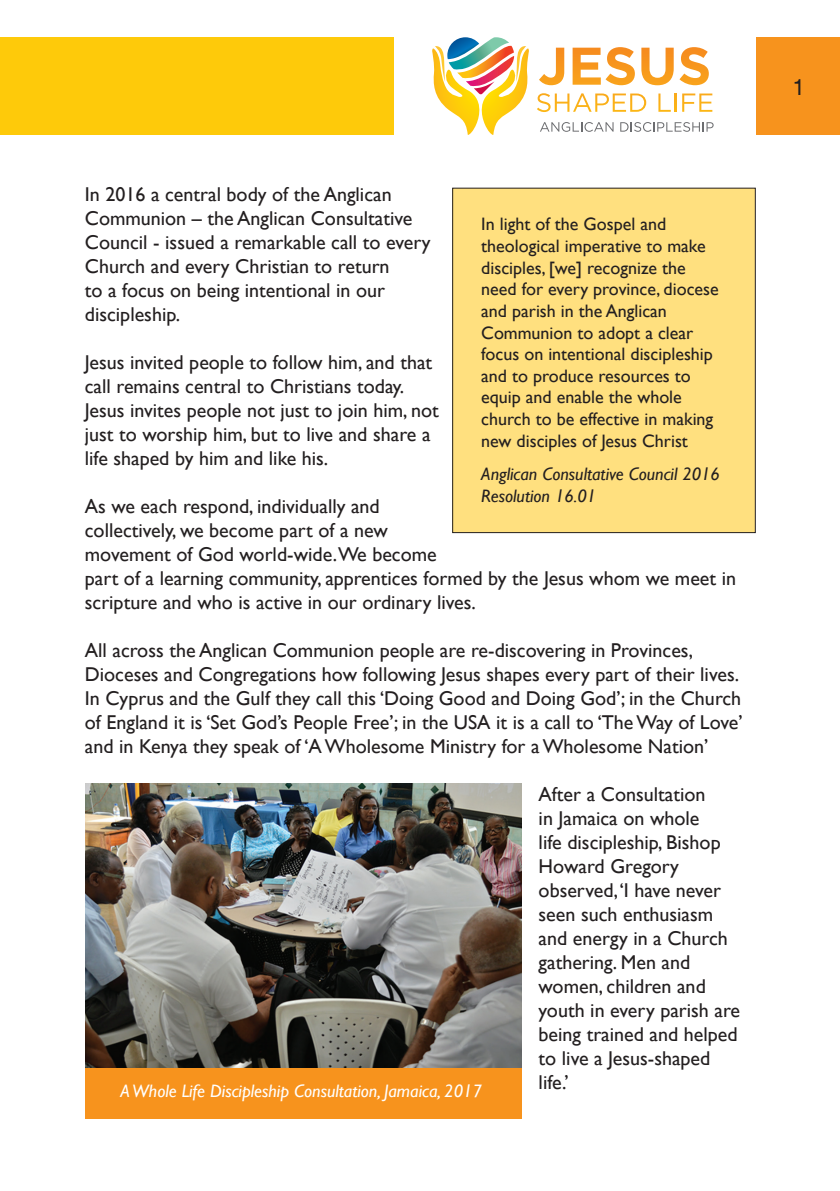
<style>
.page{position:relative;width:840px;height:1191px;background:#fff}
.page>*{position:absolute;margin:0;border:0;box-sizing:border-box;transform-origin:0 0}
.t1{font:22px "Helv";color:#231f20}
.t2{font:20px/24px "Gill Sans";color:#231f20}
.t3{font:18px/21.6px "Gill Sans";color:#231f20}
.t4{font:italic 18px "Gill Sans";color:#fff}
.t5{font:italic 18px/21.6px "Gill Sans";color:#231f20}
</style>
<div class="page">
<svg style="left:539px;top:48px;width:25px;height:37px"></svg>
<svg style="left:572px;top:47px;width:62px;height:38px"></svg>
<svg style="left:641px;top:48px;width:32px;height:37px"></svg>
<svg style="left:679px;top:47px;width:29px;height:38px"></svg>
<svg style="left:537px;top:93px;width:109px;height:19px"></svg>
<svg style="left:658px;top:93px;width:54px;height:19px"></svg>
<svg style="left:540px;top:122px;width:73px;height:10px"></svg>
<svg style="left:620px;top:122px;width:93px;height:10px"></svg>
<svg style="left:432px;top:37px;width:96px;height:98px"></svg>
<div style="left:755px;top:37px;width:84px;height:98px;background:#f7931d"></div>
<div style="left:0;top:37px;width:393px;height:98px;background:#feca0a"></div>
<div style="left:452px;top:188px;width:302px;height:344px;background:#ffe07f"></div>
<div style="left:452px;top:188px;width:303px;height:345px;border:1px solid #231f20"></div>
<div style="left:85px;top:784px;width:436px;height:334px;background:#f7931d"></div>
<img style="left:85px;top:783px;width:435px;height:284px">
<p class="t2" style="left:85px;top:183px;width:347px">In 2016 a central body of the Anglican Communion – the Anglican Consultative Council - issued a remarkable call to every Church and every Christian to return<br>to a focus on being intentional in our discipleship.</p>
<p class="t2" style="left:85px;top:351px;width:355px">Jesus invited people to follow him, and that call remains central to Christians today.<br>Jesus invites people not just to join him, not just to worship him, but to live and share a life shaped by him and like his.</p>
<p class="t2" style="left:85px;top:495px;width:652px">As we each respond, individually and<br>collectively, we become part of a new<br>movement of God world-wide.We become<br>part of a learning community, apprentices formed by the Jesus whom we meet in scripture and who is active in our ordinary lives.</p>
<p class="t2" style="left:85px;top:639px;width:659px">All across the Anglican Communion people are re-discovering in Provinces, Dioceses and Congregations how following Jesus shapes every part of their lives.<br>In Cyprus and the Gulf they call this ‘Doing Good and Doing God’; in the Church of England it is ‘Set God’s People Free’; in the USA it is a call to ‘The Way of Love’ and in Kenya they speak of ‘A Wholesome Ministry for a Wholesome Nation’</p>
<p class="t2" style="left:538px;top:783px;width:203px">After a Consultation<br>in Jamaica on whole<br>life discipleship, Bishop<br>Howard Gregory observed, ‘I have never seen such enthusiasm and energy in a Church gathering. Men and women, children and youth in every parish are being trained and helped to live a Jesus-shaped life.’</p>
<p class="t3" style="left:481px;top:214px;width:239px">In light of the Gospel and theological imperative to make disciples, [we] recognize the need for every province, diocese and parish in the Anglican<br>Communion to adopt a clear focus on intentional discipleship and to produce resources to equip and enable the whole church to be effective in making new disciples of Jesus Christ</p>
<p class="t5" style="left:481px;top:463px;width:240px">Anglican Consultative Council 2016<br>Resolution 16.01</p>
<p class="t4" style="left:120px;top:1080px;width:362px">A Whole Life Discipleship Consultation, Jamaica, 2017</p>
<p class="t1" style="left:792px;top:73px;width:14px">1</p>
</div>
